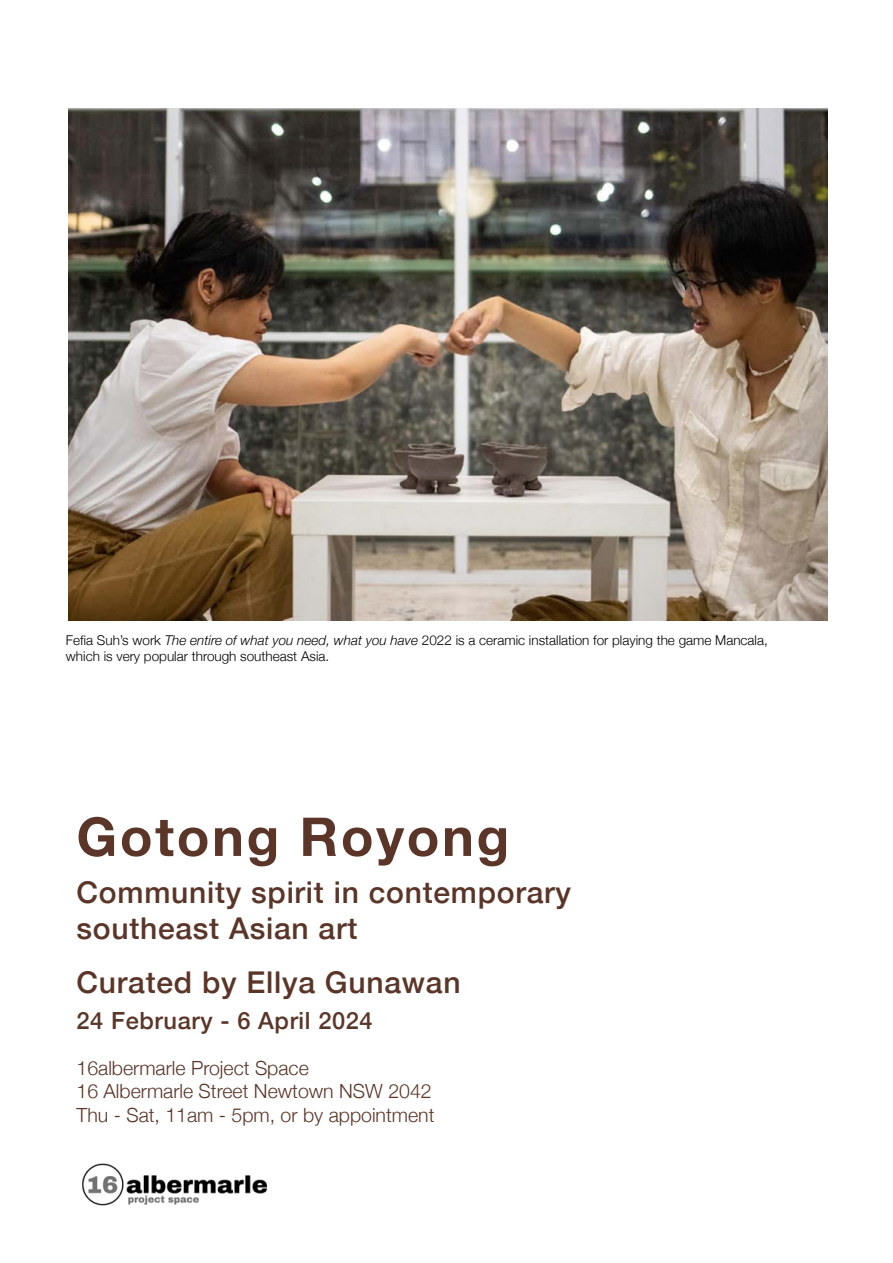
<style>
.page{position:relative;width:893px;height:1263px;background:#fff}
.page>*{position:absolute;margin:0;border:0;box-sizing:border-box;transform-origin:0 0}
.t1{font:700 53.55px "Helvetica Neue";letter-spacing:.05em;color:#5a3528}
.t2{font:500 30px/36px "Helvetica Neue";letter-spacing:.025em;color:#5a3528}
.t3{font:500 23.7px "Helvetica Neue";letter-spacing:.025em;color:#5a3528}
.t4{font:300 19.5px/23.4px "Helvetica Neue";color:#5a3528}
.t5{font:300 13.5px/16.2px "Helvetica Neue";color:#000}
.s1{font-style:italic}
</style>
<div class="page">
<img style="left:68px;top:108px;width:759px;height:513px">
<img style="left:82px;top:1163px;width:186px;height:43px">
<p class="t5" style="left:66px;top:631px;width:703px">Fefia Suh’s work <span class="s1">The entire of what you need, what you have</span> 2022 is a ceramic installation for playing the game Mancala, which is very popular through southeast Asia.</p>
<h1 class="t1" style="left:77px;top:795px;width:434px">Gotong Royong</h1>
<h2 class="t2" style="left:77px;top:872px;width:496px">Community spirit in contemporary southeast Asian art</h2>
<h2 class="t2" style="left:77px;top:962px;width:386px">Curated by Ellya Gunawan</h2>
<h3 class="t3" style="left:77px;top:1002px;width:298px">24 February - 6 April 2024</h3>
<h3 class="t4" style="left:77px;top:1055px;width:359px">16albermarle Project Space<br>16 Albermarle Street Newtown NSW 2042<br>Thu - Sat, 11am - 5pm, or by appointment</h3>
</div>
